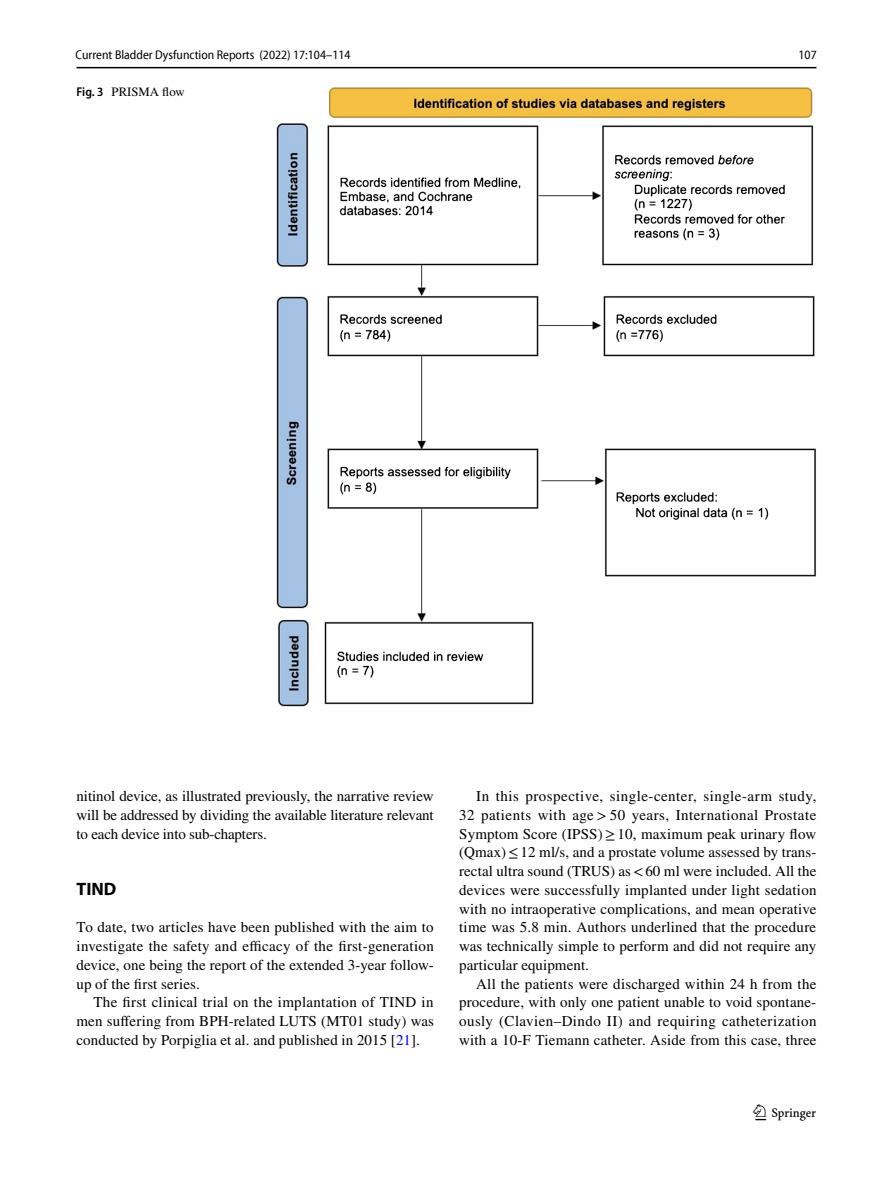
<style>
.page{position:relative;width:893px;height:1187px;background:#fff}
.page>*{position:absolute;margin:0;border:0;box-sizing:border-box;transform-origin:0 0}
.t1{font:22.5px "Springnew Regular 3";color:#000}
.t2{font:700 18px "Myriad Pro";color:#000}
.t3{font:15px/18.8px "STIX";letter-spacing:.005em;color:#000;text-align:justify}
.t4{font:semi-condensed 12.75px "Myriad Pro Unic";color:#000}
.t5{font:12.75px "STIX";color:#000}
.s1{font-family:"Myriad Pro";font-weight:600;font-stretch:semi-condensed}
.s2{color:#00f}
</style>
<div class="page">
<hr style="left:77px;top:67px;width:739px;height:1px;background:#000">
<img style="left:276px;top:87px;width:540px;height:619px">
<p class="t4" style="left:75px;top:50px;width:277px">Current Bladder Dysfunction Reports (2022) 17:104–114</p>
<p class="t4" style="left:799px;top:50px;width:20px">107</p>
<p class="t5" style="left:77px;top:83px;width:110px"><span class="s1">Fig. 3</span> PRISMA flow</p>
<p class="t3" style="left:77px;top:787px;width:359px">nitinol device, as illustrated previously, the narrative review will be addressed by dividing the available literature relevant to each device into sub-chapters.</p>
<p class="t2" style="left:77px;top:877px;width:41px">TIND</p>
<p class="t3" style="left:77px;top:918px;width:359px">To date, two articles have been published with the aim to investigate the safety and efficacy of the first-generation device, one being the report of the extended 3-year follow&shy;up of the first series.</p>
<p class="t3" style="left:77px;top:993px;width:359px;text-indent:17px">The first clinical trial on the implantation of TIND in men suffering from BPH-related LUTS (MT01 study) was conducted by Porpiglia et al. and published in 2015 [<span class="s2">21</span>].</p>
<p class="t3" style="left:459px;top:787px;width:359px;text-indent:17px">In this prospective, single-center, single-arm study, 32 patients with age &gt; 50 years, International Prostate Symptom Score (IPSS)≥10, maximum peak urinary flow (Qmax)≤12 ml/s, and a prostate volume assessed by trans&shy;rectal ultra sound (TRUS) as&lt;60 ml were included. All the devices were successfully implanted under light sedation with no intraoperative complications, and mean operative time was 5.8 min. Authors underlined that the procedure was technically simple to perform and did not require any particular equipment.</p>
<p class="t3" style="left:459px;top:975px;width:359px;text-indent:17px">All the patients were discharged within 24 h from the procedure, with only one patient unable to void spontane&shy;ously (Clavien–Dindo II) and requiring catheterization with a 10-F Tiemann catheter. Aside from this case, three</p>
<h1 class="t1" style="left:755px;top:1104px;width:62px">1 3</h1>
</div>
